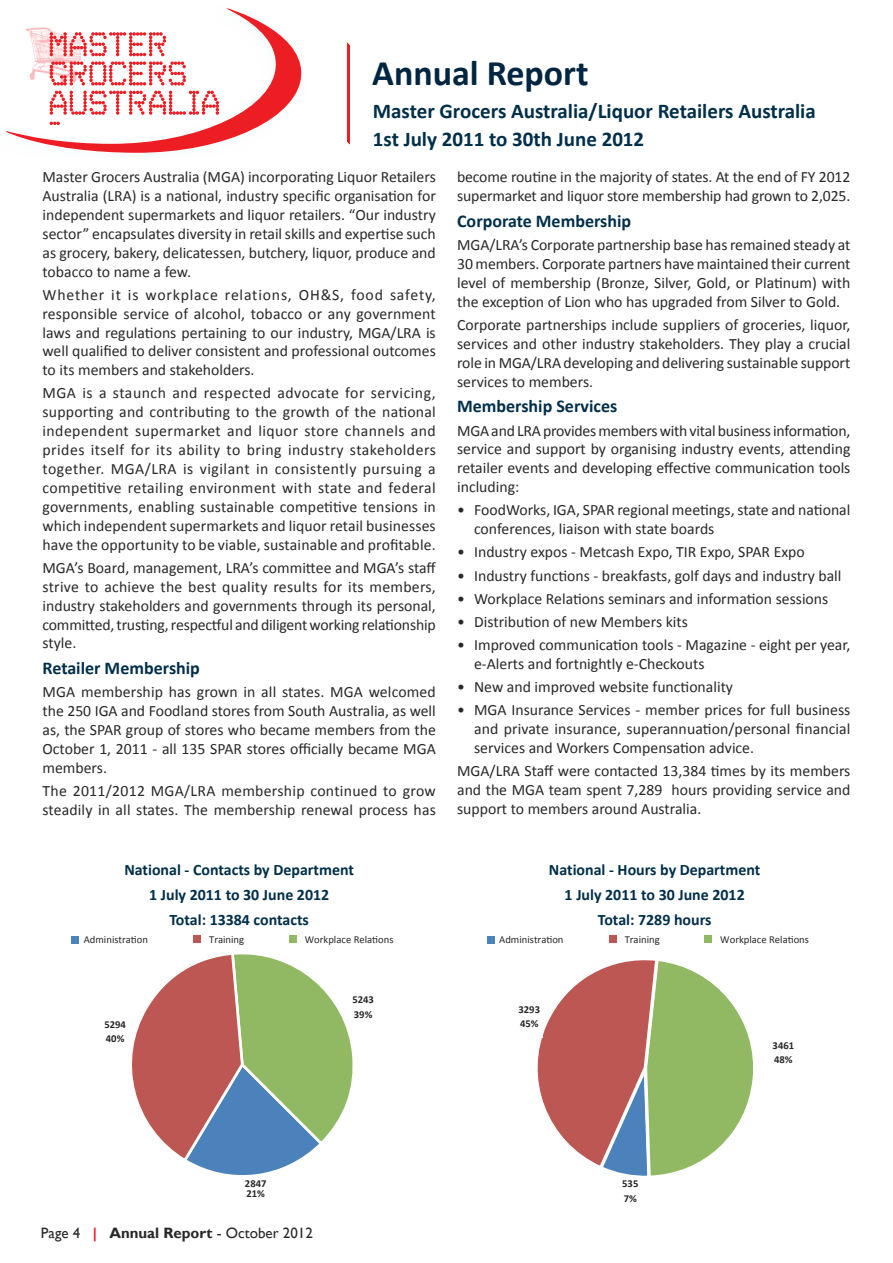
<style>
.page{position:relative;width:893px;height:1263px;background:#fff}
.page>*{position:absolute;margin:0;border:0;box-sizing:border-box;transform-origin:0 0}
.t1{font:700 36px "Calibri";color:#002541}
.t2{font:700 21px/28.7px "Calibri";color:#002f4a}
.t3{font:700 18px "Calibri";color:#002f4a}
.t4{font:700 15.9px/24.9px "Calibri";color:#002f4a;text-align:center}
.t5{font:15.75px/18.9px "Calibri";color:#292829;text-align:justify}
.t6{font:15px "Gill Sans";color:#292829}
.t7{font:10.65px "Calibri";color:#292829}
.t8{font:700 10.65px/14.4px "Calibri";color:#292829}
.s1{font-weight:700;color:#ed1d24}
.s2{font-weight:700}
</style>
<div class="page">
<svg style="left:6px;top:9px;width:295px;height:144px"></svg>
<svg style="left:347px;top:43px;width:3px;height:101px"></svg>
<div style="left:71px;top:936px;width:8px;height:8px;background:#4b82bc"></div>
<div style="left:193px;top:935px;width:8px;height:8px;background:#bd5753"></div>
<div style="left:289px;top:935px;width:8px;height:8px;background:#91b964"></div>
<svg style="left:132px;top:954px;width:221px;height:222px"></svg>
<div style="left:349px;top:995px;width:28px;height:34px;background:#fff"></div>
<svg style="left:537px;top:960px;width:216px;height:216px"></svg>
<div style="left:487px;top:936px;width:7px;height:8px;background:#4b82bc"></div>
<div style="left:609px;top:935px;width:8px;height:8px;background:#bd5753"></div>
<div style="left:704px;top:935px;width:8px;height:8px;background:#91b964"></div>
<div style="left:515px;top:1005px;width:28px;height:33px;background:#fff"></div>
<h1 class="t1" style="left:372px;top:50px;width:218px">Annual Report</h1>
<h2 class="t2" style="left:373px;top:97px;width:444px">Master Grocers Australia/Liquor Retailers Australia<br>1st July 2011 to 30th June 2012</h2>
<p class="t5" style="left:43px;top:167px;width:395px">Master Grocers Australia (MGA) incorporating Liquor Retailers Australia (LRA) is a national, industry specific organisation for independent supermarkets and liquor retailers. “Our industry sector” encapsulates diversity in retail skills and expertise such as grocery, bakery, delicatessen, butchery, liquor, produce and tobacco to name a few.</p>
<p class="t5" style="left:43px;top:285px;width:395px">Whether it is workplace relations, OH&amp;S, food safety, responsible service of alcohol, tobacco or any government laws and regulations pertaining to our industry, MGA/LRA is well qualified to deliver consistent and professional outcomes to its members and stakeholders.</p>
<p class="t5" style="left:43px;top:384px;width:395px">MGA is a staunch and respected advocate for servicing, supporting and contributing to the growth of the national independent supermarket and liquor store channels and prides itself for its ability to bring industry stakeholders together. MGA/LRA is vigilant in consistently pursuing a competitive retailing environment with state and federal governments, enabling sustainable competitive tensions in which independent supermarkets and liquor retail businesses have the opportunity to be viable, sustainable and profitable.</p>
<p class="t5" style="left:43px;top:558px;width:395px">MGA’s Board, management, LRA’s committee and MGA’s staff strive to achieve the best quality results for its members, industry stakeholders and governments through its personal, committed, trusting, respectful and diligent working relationship style.</p>
<p class="t3" style="left:43px;top:657px;width:159px">Retailer Membership</p>
<p class="t5" style="left:43px;top:683px;width:395px">MGA membership has grown in all states. MGA welcomed the 250 IGA and Foodland stores from South Australia, as well as, the SPAR group of stores who became members from the October 1, 2011 - all 135 SPAR stores officially became MGA members.</p>
<p class="t5" style="left:43px;top:781px;width:395px">The 2011/2012 MGA/LRA membership continued to grow steadily in all states. The membership renewal process has</p>
<p class="t4" style="left:124px;top:858px;width:231px">National - Contacts by Department<br>1 July 2011 to 30 June 2012<br>Total: 13384 contacts</p>
<p class="t7" style="left:84px;top:933px;width:66px">Administration</p>
<p class="t7" style="left:209px;top:933px;width:36px">Training</p>
<p class="t7" style="left:305px;top:933px;width:90px">Workplace Relations</p>
<p class="t8" style="left:104px;top:1017px;width:23px">5294<br>40%</p>
<p class="t8" style="left:352px;top:993px;width:23px">5243<br>39%</p>
<p class="t5" style="left:457px;top:167px;width:395px">become routine in the majority of states. At the end of FY 2012 supermarket and liquor store membership had grown to 2,025.</p>
<p class="t3" style="left:457px;top:209px;width:176px">Corporate Membership</p>
<p class="t5" style="left:457px;top:235px;width:395px">MGA/LRA’s Corporate partnership base has remained steady at 30 members. Corporate partners have maintained their current level of membership (Bronze, Silver, Gold, or Platinum) with the exception of Lion who has upgraded from Silver to Gold.</p>
<p class="t5" style="left:457px;top:315px;width:395px">Corporate partnerships include suppliers of groceries, liquor, services and other industry stakeholders. They play a crucial role in MGA/LRA developing and delivering sustainable support services to members.</p>
<p class="t3" style="left:457px;top:395px;width:162px">Membership Services</p>
<p class="t5" style="left:457px;top:421px;width:395px">MGA and LRA provides members with vital business information, service and support by organising industry events, attending retailer events and developing effective communication tools including:</p>
<p class="t5" style="left:474px;top:501px;width:378px;text-indent:-17px">• FoodWorks, IGA, SPAR regional meetings, state and national conferences, liaison with state boards</p>
<p class="t5" style="left:457px;top:543px;width:349px">• Industry expos - Metcash Expo, TIR Expo, SPAR Expo</p>
<p class="t5" style="left:457px;top:566px;width:386px">• Industry functions - breakfasts, golf days and industry ball</p>
<p class="t5" style="left:457px;top:589px;width:373px">• Workplace Relations seminars and information sessions</p>
<p class="t5" style="left:457px;top:612px;width:232px">• Distribution of new Members kits</p>
<p class="t5" style="left:474px;top:635px;width:378px;text-indent:-17px">• Improved communication tools - Magazine - eight per year, e-Alerts and fortnightly e-Checkouts</p>
<p class="t5" style="left:457px;top:677px;width:277px">• New and improved website functionality</p>
<p class="t5" style="left:474px;top:701px;width:378px;text-indent:-17px">• MGA Insurance Services - member prices for full business and private insurance, superannuation/personal financial services and Workers Compensation advice.</p>
<p class="t5" style="left:457px;top:762px;width:395px">MGA/LRA Staff were contacted 13,384 times by its members and the MGA team spent 7,289 hours providing service and support to members around Australia.</p>
<p class="t4" style="left:549px;top:858px;width:213px">National - Hours by Department<br>1 July 2011 to 30 June 2012<br>Total: 7289 hours</p>
<p class="t7" style="left:499px;top:933px;width:66px">Administration</p>
<p class="t7" style="left:625px;top:933px;width:36px">Training</p>
<p class="t7" style="left:720px;top:933px;width:90px">Workplace Relations</p>
<p class="t8" style="left:518px;top:1002px;width:23px">3293<br>45%</p>
<p class="t8" style="left:773px;top:1038px;width:23px">3461<br>48%</p>
<p class="t8" style="left:245px;top:1178px;width:23px;line-height:10.6px">2847<br>21%</p>
<p class="t6" style="left:41px;top:1224px;width:273px">Page 4 <span class="s1">|</span> <span class="s2">Annual Report</span> - October 2012</p>
<p class="t8" style="left:622px;top:1177px;width:18px">535<br>7%</p>
</div>
